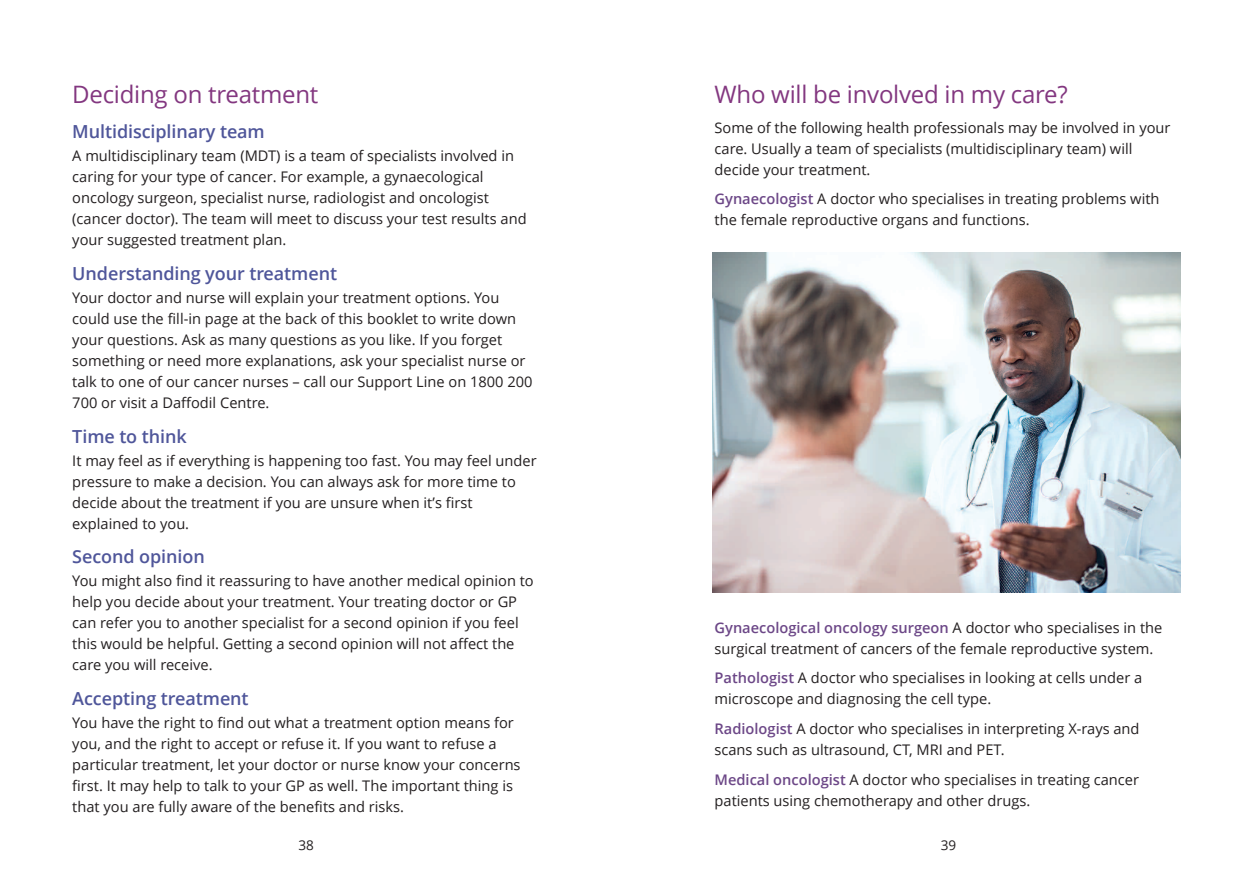
<style>
.page{position:relative;width:1259px;height:893px;background:#fff}
.page>*{position:absolute;margin:0;border:0;box-sizing:border-box;transform-origin:0 0}
.t1{font:24px "Open Sans";letter-spacing:-.01em;color:#833780}
.t2{font:600 18px "Open Sans";letter-spacing:-.005em;color:#4f569a}
.t3{font:14.7px/21px "Open Sans";color:#231f20}
.t4{font:13.5px "Open Sans";color:#231f20}
.s1{font-weight:600;color:#6c4787}
</style>
<div class="page">
<img style="left:712px;top:252px;width:468px;height:340px">
<h1 class="t1" style="left:72px;top:78px;width:248px">Deciding on treatment</h1>
<p class="t2" style="left:72px;top:119px;width:194px">Multidisciplinary team</p>
<p class="t3" style="left:72px;top:145px;width:456px">A multidisciplinary team (MDT) is a team of specialists involved in caring for your type of cancer. For example, a gynaecological oncology surgeon, specialist nurse, radiologist and oncologist (cancer doctor). The team will meet to discuss your test results and your suggested treatment plan.</p>
<p class="t2" style="left:72px;top:261px;width:266px">Understanding your treatment</p>
<p class="t3" style="left:72px;top:287px;width:462px">Your doctor and nurse will explain your treatment options. You could use the fill-in page at the back of this booklet to write down your questions. Ask as many questions as you like. If you forget something or need more explanations, ask your specialist nurse or talk to one of our cancer nurses – call our Support Line on 1800 200<br>700 or visit a Daffodil Centre.</p>
<p class="t2" style="left:72px;top:423px;width:116px">Time to think</p>
<p class="t3" style="left:72px;top:449px;width:466px">It may feel as if everything is happening too fast. You may feel under pressure to make a decision. You can always ask for more time to decide about the treatment if you are unsure when it’s first explained to you.</p>
<p class="t2" style="left:72px;top:544px;width:134px">Second opinion</p>
<p class="t3" style="left:72px;top:570px;width:463px">You might also find it reassuring to have another medical opinion to help you decide about your treatment. Your treating doctor or GP can refer you to another specialist for a second opinion if you feel this would be helpful. Getting a second opinion will not affect the care you will receive.</p>
<p class="t2" style="left:72px;top:686px;width:178px">Accepting treatment</p>
<p class="t3" style="left:72px;top:712px;width:450px">You have the right to find out what a treatment option means for you, and the right to accept or refuse it. If you want to refuse a particular treatment, let your doctor or nurse know your concerns first. It may help to talk to your GP as well. The important thing is that you are fully aware of the benefits and risks.</p>
<p class="t4" style="left:298px;top:836px;width:17px">38</p>
<h1 class="t1" style="left:714px;top:78px;width:355px">Who will be involved in my care?</h1>
<p class="t3" style="left:714px;top:117px;width:457px">Some of the following health professionals may be involved in your care. Usually a team of specialists (multidisciplinary team) will decide your treatment.</p>
<p class="t3" style="left:714px;top:188px;width:446px"><span class="s1">Gynaecologist</span> A doctor who specialises in treating problems with the female reproductive organs and functions.</p>
<p class="t3" style="left:714px;top:617px;width:449px"><span class="s1">Gynaecological oncology surgeon</span> A doctor who specialises in the surgical treatment of cancers of the female reproductive system.</p>
<p class="t3" style="left:714px;top:667px;width:429px"><span class="s1">Pathologist</span> A doctor who specialises in looking at cells under a microscope and diagnosing the cell type.</p>
<p class="t3" style="left:714px;top:718px;width:426px"><span class="s1">Radiologist</span> A doctor who specialises in interpreting X-rays and scans such as ultrasound, CT, MRI and PET.</p>
<p class="t3" style="left:714px;top:768px;width:426px"><span class="s1">Medical oncologist</span> A doctor who specialises in treating cancer patients using chemotherapy and other drugs.</p>
<p class="t4" style="left:940px;top:836px;width:17px">39</p>
</div>
